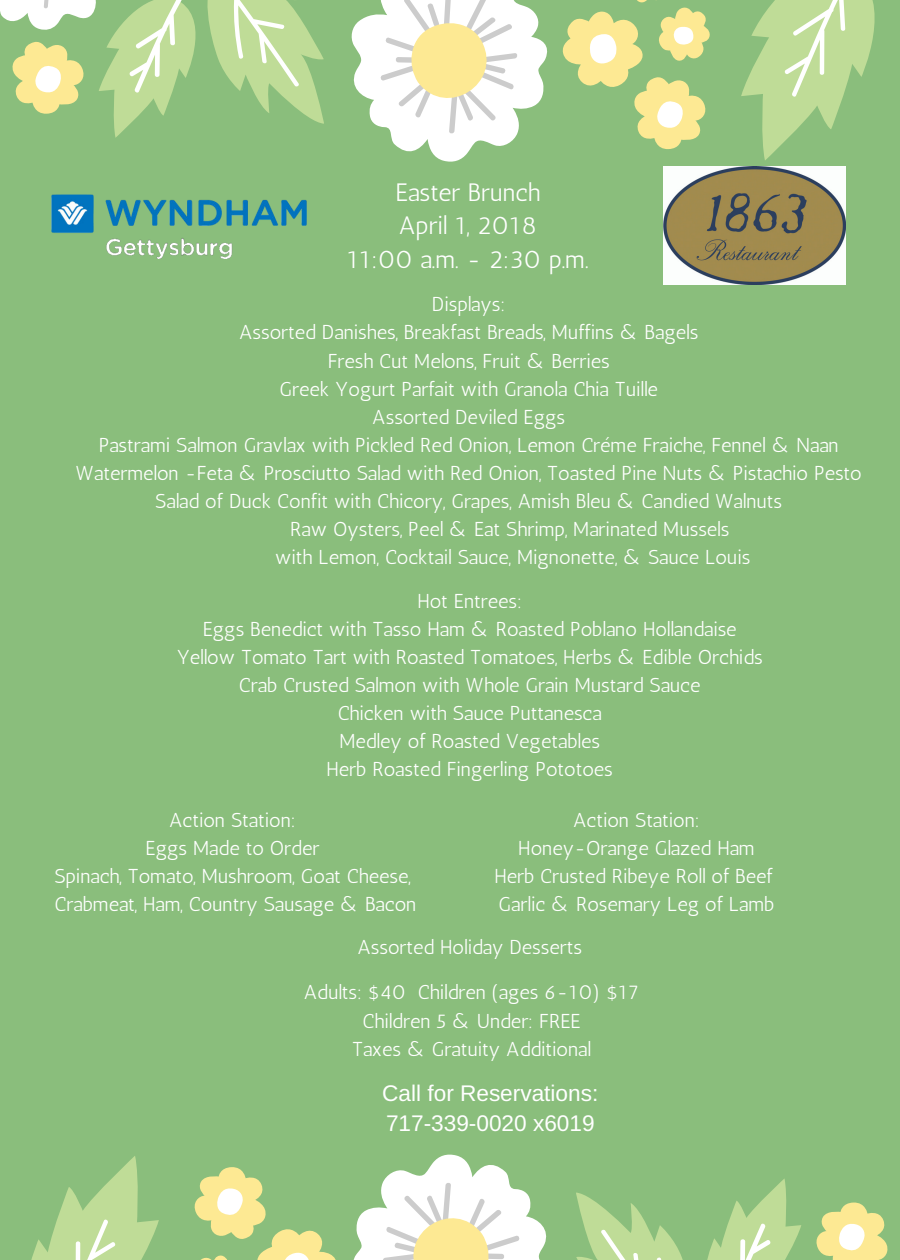
<style>
.page{position:relative;width:900px;height:1260px;background:#8abe7c}
.page>*{position:absolute;margin:0;border:0;box-sizing:border-box;transform-origin:0 0}
.t1{font:25.25px/33.8px "Antic";color:#fff;text-align:center}
.t2{font:22.75px/30px "Arimo";color:#fff}
.t3{font:20px/28px "Antic";color:#fff;text-align:center}
</style>
<div class="page">
<svg style="left:741px;top:0;width:134px;height:160px"></svg>
<svg style="left:351px;top:0;width:197px;height:162px"></svg>
<svg style="left:562px;top:0;width:148px;height:149px"></svg>
<svg style="left:0;top:0;width:324px;height:138px"></svg>
<svg style="left:31px;top:1156px;width:128px;height:104px"></svg>
<svg style="left:576px;top:1179px;width:225px;height:81px"></svg>
<svg style="left:353px;top:1154px;width:194px;height:106px"></svg>
<svg style="left:194px;top:1167px;width:142px;height:93px"></svg>
<svg style="left:816px;top:1202px;width:72px;height:58px"></svg>
<img style="left:51px;top:194px;width:256px;height:65px">
<img style="left:664px;top:167px;width:182px;height:118px">
<p class="t1" style="left:347px;top:175px;width:243px">Easter Brunch<br>April 1, 2018<br>11:00 a.m. - 2:30 p.m.</p>
<p class="t3" style="left:432px;top:290px;width:75px">Displays:</p>
<p class="t3" style="left:239px;top:318px;width:461px">Assorted Danishes, Breakfast Breads, Muffins &amp; Bagels</p>
<p class="t3" style="left:328px;top:347px;width:284px">Fresh Cut Melons, Fruit &amp; Berries</p>
<p class="t3" style="left:279px;top:375px;width:380px">Greek Yogurt Parfait with Granola Chia Tuille</p>
<p class="t3" style="left:372px;top:403px;width:194px">Assorted Deviled Eggs</p>
<p class="t3" style="left:99px;top:431px;width:742px">Pastrami Salmon Gravlax with Pickled Red Onion, Lemon Créme Fraiche, Fennel &amp; Naan</p>
<p class="t3" style="left:76px;top:459px;width:788px">Watermelon -Feta &amp; Prosciutto Salad with Red Onion, Toasted Pine Nuts &amp; Pistachio Pesto</p>
<p class="t3" style="left:155px;top:487px;width:628px">Salad of Duck Confit with Chicory, Grapes, Amish Bleu &amp; Candied Walnuts</p>
<p class="t3" style="left:290px;top:515px;width:441px">Raw Oysters, Peel &amp; Eat Shrimp, Marinated Mussels</p>
<p class="t3" style="left:275px;top:543px;width:476px">with Lemon, Cocktail Sauce, Mignonette, &amp; Sauce Louis</p>
<p class="t3" style="left:177px;top:587px;width:588px">Hot Entrees:<br>Eggs Benedict with Tasso Ham &amp; Roasted Poblano Hollandaise Yellow Tomato Tart with Roasted Tomatoes, Herbs &amp; Edible Orchids Crab Crusted Salmon with Whole Grain Mustard Sauce<br>Chicken with Sauce Puttanesca<br>Medley of Roasted Vegetables<br>Herb Roasted Fingerling Pototoes</p>
<p class="t3" style="left:54px;top:806px;width:364px">Action Station:<br>Eggs Made to Order<br>Spinach, Tomato, Mushroom, Goat Cheese,<br>Crabmeat, Ham, Country Sausage &amp; Bacon</p>
<p class="t3" style="left:494px;top:806px;width:282px">Action Station:<br>Honey-Orange Glazed Ham<br>Herb Crusted Ribeye Roll of Beef<br>Garlic &amp; Rosemary Leg of Lamb</p>
<p class="t3" style="left:357px;top:933px;width:226px">Assorted Holiday Desserts</p>
<p class="t3" style="left:304px;top:978px;width:337px">Adults: $40 Children (ages 6-10) $17<br>Children 5 &amp; Under: FREE<br>Taxes &amp; Gratuity Additional</p>
<p class="t2" style="left:382px;top:1078px;width:217px">Call for Reservations:<br>717-339-0020 x6019</p>
</div>
